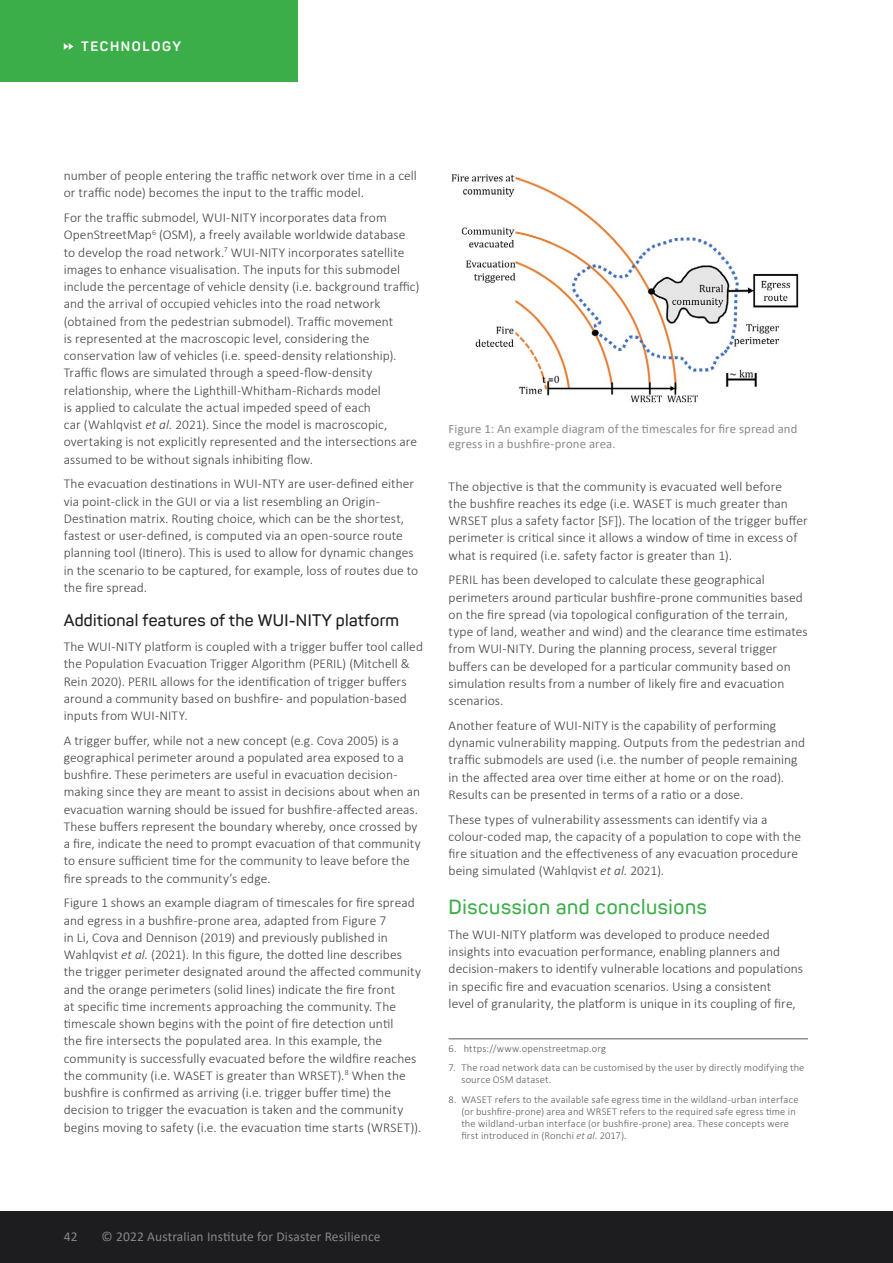
<style>
.page{position:relative;width:893px;height:1263px;background:#fff}
.page>*{position:absolute;margin:0;border:0;box-sizing:border-box;transform-origin:0 0}
.t1{font:600 20.25px "Panton";letter-spacing:.03em;color:#3cae49}
.t2{font:600 16.5px "Panton";letter-spacing:.02em;color:#1d1d1f}
.t3{font:300 13.5px/17.2px "Calibri";letter-spacing:.005em;color:#414042}
.t4{font:13.5px "Calibri";letter-spacing:.01em;color:#868788}
.t5{font:700 13.5px "Panton";letter-spacing:.12em;color:#fff}
.t6{font:12.75px/15px "Calibri";letter-spacing:.01em;color:#8a8c8e}
.t7{font:300 10.5px/12px "Calibri";letter-spacing:.015em;color:#58595b}
.s1{font-style:italic}
</style>
<div class="page">
<div style="left:0;top:1212px;width:893px;height:51px;background:#1d1d1f"></div>
<img style="left:451px;top:174px;width:348px;height:229px">
<hr style="left:449px;top:1038px;width:359px;height:1px;background:#58595b">
<div style="left:0;top:0;width:298px;height:81px;background:#3cae49"></div>
<svg style="left:64px;top:43px;width:9px;height:7px"></svg>
<p class="t5" style="left:81px;top:38px;width:102px">TECHNOLOGY</p>
<p class="t5" style="left:81px;top:38px;width:59px">R PORT</p>
<p class="t3" style="left:64px;top:167px;width:355px">number of people entering the traffic network over time in a cell or traffic node) becomes the input to the traffic model.</p>
<p class="t3" style="left:64px;top:209px;width:357px">For the traffic submodel, WUI-NITY incorporates data from OpenStreetMap<sup>6</sup> (OSM), a freely available worldwide database to develop the road network.<sup>7</sup> WUI-NITY incorporates satellite images to enhance visualisation. The inputs for this submodel include the percentage of vehicle density (i.e. background traffic) and the arrival of occupied vehicles into the road network (obtained from the pedestrian submodel). Traffic movement<br>is represented at the macroscopic level, considering the conservation law of vehicles (i.e. speed-density relationship).<br>Traffic flows are simulated through a speed-flow-density relationship, where the Lighthill-Whitham-Richards model<br>is applied to calculate the actual impeded speed of each<br>car (Wahlqvist <span class="s1">et al.</span> 2021). Since the model is macroscopic, overtaking is not explicitly represented and the intersections are assumed to be without signals inhibiting flow.</p>
<p class="t3" style="left:64px;top:475px;width:356px">The evacuation destinations in WUI-NTY are user-defined either via point-click in the GUI or via a list resembling an Origin-Destination matrix. Routing choice, which can be the shortest, fastest or user-defined, is computed via an open-source route planning tool (Itinero). This is used to allow for dynamic changes in the scenario to be captured, for example, loss of routes due to the fire spread.</p>
<p class="t2" style="left:64px;top:610px;width:337px">Additional features of the WUI-NITY platform</p>
<p class="t3" style="left:64px;top:638px;width:361px">The WUI-NITY platform is coupled with a trigger buffer tool called the Population Evacuation Trigger Algorithm (PERIL) (Mitchell &amp; Rein 2020). PERIL allows for the identification of trigger buffers around a community based on bushfire- and population-based inputs from WUI-NITY.</p>
<p class="t3" style="left:64px;top:731px;width:358px">A trigger buffer, while not a new concept (e.g. Cova 2005) is a geographical perimeter around a populated area exposed to a bushfire. These perimeters are useful in evacuation decision&shy;making since they are meant to assist in decisions about when an evacuation warning should be issued for bushfire-affected areas.<br>These buffers represent the boundary whereby, once crossed by a fire, indicate the need to prompt evacuation of that community to ensure sufficient time for the community to leave before the fire spreads to the community’s edge.</p>
<p class="t3" style="left:64px;top:894px;width:359px">Figure 1 shows an example diagram of timescales for fire spread and egress in a bushfire-prone area, adapted from Figure 7<br>in Li, Cova and Dennison (2019) and previously published in Wahlqvist <span class="s1">et al.</span> (2021). In this figure, the dotted line describes the trigger perimeter designated around the affected community and the orange perimeters (solid lines) indicate the fire front<br>at specific time increments approaching the community. The timescale shown begins with the point of fire detection until<br>the fire intersects the populated area. In this example, the community is successfully evacuated before the wildfire reaches the community (i.e. WASET is greater than WRSET).<sup>8</sup> When the bushfire is confirmed as arriving (i.e. trigger buffer time) the decision to trigger the evacuation is taken and the community begins moving to safety (i.e. the evacuation time starts (WRSET)).</p>
<p class="t6" style="left:449px;top:421px;width:350px">Figure 1: An example diagram of the timescales for fire spread and egress in a bushfire-prone area.</p>
<p class="t3" style="left:449px;top:477px;width:361px">The objective is that the community is evacuated well before<br>the bushfire reaches its edge (i.e. WASET is much greater than WRSET plus a safety factor [SF]). The location of the trigger buffer perimeter is critical since it allows a window of time in excess of what is required (i.e. safety factor is greater than 1).</p>
<p class="t3" style="left:449px;top:571px;width:361px">PERIL has been developed to calculate these geographical perimeters around particular bushfire-prone communities based on the fire spread (via topological configuration of the terrain, type of land, weather and wind) and the clearance time estimates from WUI-NITY. During the planning process, several trigger buffers can be developed for a particular community based on simulation results from a number of likely fire and evacuation scenarios.</p>
<p class="t3" style="left:449px;top:717px;width:358px">Another feature of WUI-NITY is the capability of performing dynamic vulnerability mapping. Outputs from the pedestrian and traffic submodels are used (i.e. the number of people remaining in the affected area over time either at home or on the road).<br>Results can be presented in terms of a ratio or a dose.</p>
<p class="t3" style="left:449px;top:810px;width:354px">These types of vulnerability assessments can identify via a colour-coded map, the capacity of a population to cope with the fire situation and the effectiveness of any evacuation procedure being simulated (Wahlqvist <span class="s1">et al.</span> 2021).</p>
<h1 class="t1" style="left:449px;top:894px;width:260px">Discussion and conclusions</h1>
<p class="t3" style="left:449px;top:926px;width:356px">The WUI-NITY platform was developed to produce needed insights into evacuation performance, enabling planners and decision-makers to identify vulnerable locations and populations in specific fire and evacuation scenarios. Using a consistent<br>level of granularity, the platform is unique in its coupling of fire,</p>
<p class="t7" style="left:449px;top:1042px;width:159px">6. https://www.openstreetmap.org</p>
<p class="t7" style="left:461px;top:1062px;width:345px;text-indent:-13px">7. The road network data can be customised by the user by directly modifying the source OSM dataset.</p>
<p class="t7" style="left:461px;top:1093px;width:339px;text-indent:-13px">8. WASET refers to the available safe egress time in the wildland-urban interface (or bushfire-prone) area and WRSET refers to the required safe egress time in the wildland-urban interface (or bushfire-prone) area. These concepts were first introduced in (Ronchi <span class="s1">et al</span>. 2017).</p>
<p class="t4" style="left:64px;top:1227px;width:15px">42</p>
<p class="t4" style="left:102px;top:1227px;width:280px">© 2022 Australian Institute for Disaster Resilience</p>
</div>
